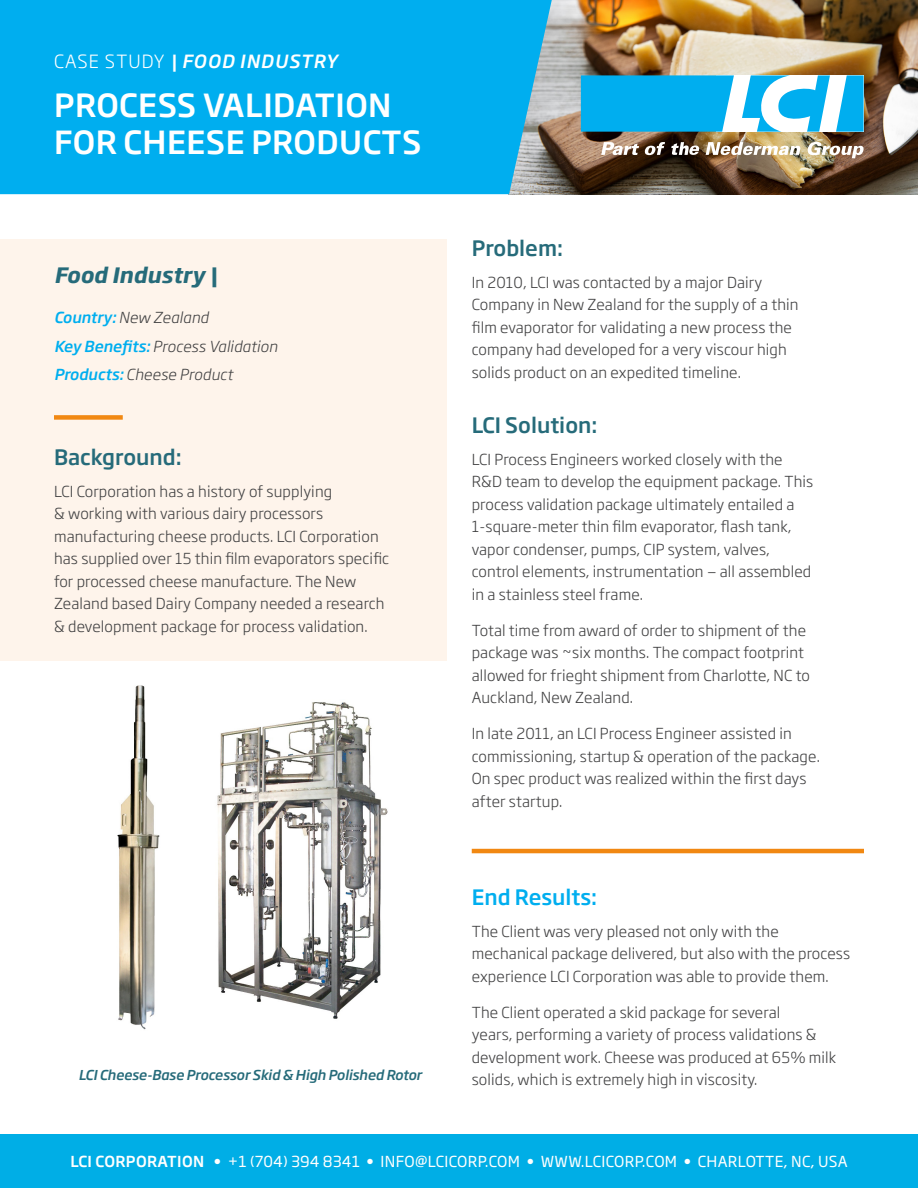
<style>
.page{position:relative;width:918px;height:1188px;background:#fff}
.page>*{position:absolute;margin:0;border:0;box-sizing:border-box;transform-origin:0 0}
.t1{font:500 31.5px/37.8px "Soho Gothic Pro";letter-spacing:.015em;color:#fff}
.t2{font:500 21px "Soho Gothic Pro";color:#266b7a}
.t3{font:italic 700 21px "Soho Gothic Pro";letter-spacing:.005em;color:#266b7a}
.t4{font:500 21px "Soho Gothic Pro";color:#00aeef}
.t5{font:italic 500 18px "Soho Gothic Pro";letter-spacing:.065em;color:#fff}
.t6{font:300 15px/22.5px "Soho Gothic Pro";letter-spacing:.01em;color:#414142}
.t7{font:15px "Soho Gothic Pro";letter-spacing:.025em;color:#fff}
.t8{font:italic 300 15px "Soho Gothic Pro";letter-spacing:.01em;color:#414142}
.t9{font:italic 500 13.5px "Soho Gothic Pro";letter-spacing:-.01em;color:#266b7a}
.s1{font-weight:300;font-style:normal}
.s2{font-weight:500;color:#00aeef}
.s3{font-weight:500}
</style>
<div class="page">
<div style="left:0;top:1134px;width:918px;height:54px;background:#00aee6"></div>
<img style="left:552px;top:0;width:366px;height:194px">
<div style="left:0;top:0;width:552px;height:194px;background:#00aeef"></div>
<div style="left:0;top:240px;width:446px;height:421px;background:#fef4eb"></div>
<div style="left:54px;top:415px;width:69px;height:5px;background:#f18812"></div>
<hr style="left:472px;top:849px;width:392px;height:4px;background:#f18812">
<div style="left:716px;top:75px;width:148px;height:57px;background:#fff"></div>
<svg style="left:836px;top:75px;width:28px;height:57px"></svg>
<svg style="left:581px;top:75px;width:153px;height:57px"></svg>
<svg style="left:742px;top:75px;width:88px;height:57px"></svg>
<svg style="left:601px;top:142px;width:38px;height:13px"></svg>
<svg style="left:645px;top:142px;width:20px;height:13px"></svg>
<svg style="left:706px;top:142px;width:95px;height:13px"></svg>
<svg style="left:807px;top:142px;width:57px;height:16px"></svg>
<svg style="left:671px;top:142px;width:28px;height:13px"></svg>
<img style="left:117px;top:685px;width:271px;height:345px">
<p class="t5" style="left:54px;top:47px;width:285px"><span class="s1">CASE STUDY</span> | FOOD INDUSTRY</p>
<p class="t1" style="left:54px;top:84px;width:369px">PROCESS VALIDATION<br>FOR CHEESE PRODUCTS</p>
<p class="t3" style="left:54px;top:259px;width:164px">Food Industry |</p>
<p class="t8" style="left:54px;top:306px;width:156px"><span class="s2">Country:</span> New Zealand</p>
<p class="t8" style="left:54px;top:335px;width:225px"><span class="s2">Key Benefits:</span> Process Validation</p>
<p class="t8" style="left:54px;top:363px;width:180px"><span class="s2">Products:</span> Cheese Product</p>
<p class="t2" style="left:54px;top:441px;width:129px">Background:</p>
<p class="t6" style="left:54px;top:479px;width:337px">LCI Corporation has a history of supplying<br>&amp; working with various dairy processors manufacturing cheese products. LCI Corporation has supplied over 15 thin film evaporators specific for processed cheese manufacture. The New Zealand based Dairy Company needed a research &amp; development package for process validation.</p>
<p class="t9" style="left:79px;top:1065px;width:345px">LCI Cheese-Base Processor Skid &amp; High Polished Rotor</p>
<p class="t2" style="left:472px;top:232px;width:93px">Problem:</p>
<p class="t6" style="left:472px;top:270px;width:328px">In 2010, LCI was contacted by a major Dairy Company in New Zealand for the supply of a thin film evaporator for validating a new process the company had developed for a very viscour high solids product on an expedited timeline.</p>
<p class="t2" style="left:472px;top:409px;width:127px">LCI Solution:</p>
<p class="t6" style="left:472px;top:447px;width:343px">LCI Process Engineers worked closely with the R&amp;D team to develop the equipment package. This process validation package ultimately entailed a 1-square-meter thin film evaporator, flash tank, vapor condenser, pumps, CIP system, valves, control elements, instrumentation — all assembled in a stainless steel frame.</p>
<p class="t6" style="left:472px;top:618px;width:340px">Total time from award of order to shipment of the package was ~six months. The compact footprint allowed for frieght shipment from Charlotte, NC to Auckland, New Zealand.</p>
<p class="t6" style="left:472px;top:721px;width:350px">In late 2011, an LCI Process Engineer assisted in commissioning, startup &amp; operation of the package.<br>On spec product was realized within the first days after startup.</p>
<p class="t4" style="left:472px;top:881px;width:127px">End Results:</p>
<p class="t6" style="left:472px;top:919px;width:380px">The Client was very pleased not only with the mechanical package delivered, but also with the process experience LCI Corporation was able to provide them.</p>
<p class="t6" style="left:472px;top:1000px;width:366px">The Client operated a skid package for several<br>years, performing a variety of process validations &amp; development work. Cheese was produced at 65% milk solids, which is extremely high in viscosity.</p>
<p class="t7" style="left:70px;top:1150px;width:779px"><span class="s3">LCI CORPORATION</span> • +1 (704) 394 8341 • INFO@LCICORP.COM • WWW.LCICORP.COM • CHARLOTTE, NC, USA</p>
</div>
